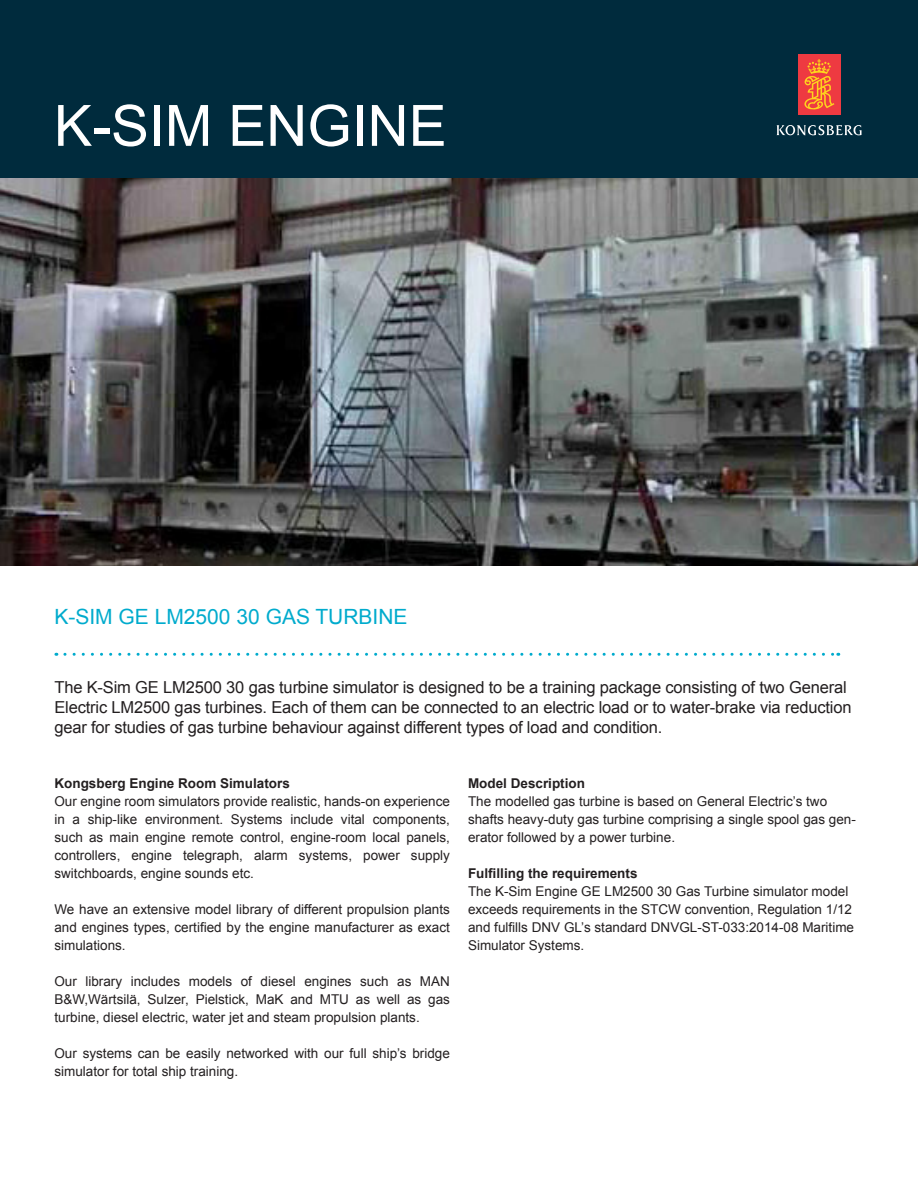
<style>
.page{position:relative;width:918px;height:1188px;background:#fff}
.page>*{position:absolute;margin:0;border:0;box-sizing:border-box;transform-origin:0 0}
.Head_1{font:57px "Arial";color:#fff}
.Head_2{font:21px "Arial";color:#00abcd}
.Ingress{font:16.5px/19.8px "Arial";letter-spacing:-.01em;color:#231f20}
.Body_text{font:13.5px/18px "Arial";color:#231f20;text-align:justify}
.Body_text-2{font:700 13.5px "Arial";color:#231f20}
</style>
<div class="page">
<div style="left:0;top:0;width:918px;height:179px;background:#002b3d"></div>
<div style="left:798px;top:54px;width:43px;height:61px;background:#ee3a41"></div>
<svg style="left:804px;top:59px;width:30px;height:51px"></svg>
<svg style="left:776px;top:125px;width:86px;height:10px"></svg>
<svg style="left:65px;top:653px;width:774px;height:3px"></svg>
<img style="left:0;top:179px;width:918px;height:386px">
<p class="Head_1" style="left:54px;top:88px;width:394px">K-SIM ENGINE</p>
<p class="Head_2" style="left:54px;top:603px;width:355px">K-SIM GE LM2500 30 GAS TURBINE</p>
<p class="Ingress" style="left:54px;top:678px;width:799px">The K-Sim GE LM2500 30 gas turbine simulator is designed to be a training package consisting of two General<br>Electric LM2500 gas turbines. Each of them can be connected to an electric load or to water-brake via reduction gear for studies of gas turbine behaviour against different types of load and condition.</p>
<p class="Body_text-2" style="left:54px;top:774px;width:237px">Kongsberg Engine Room Simulators</p>
<p class="Body_text" style="left:54px;top:792px;width:397px">Our engine room simulators provide realistic, hands-on experience in a ship-like environment. Systems include vital components, such as main engine remote control, engine-room local panels, controllers, engine telegraph, alarm systems, power supply switchboards, engine sounds etc.</p>
<p class="Body_text" style="left:54px;top:900px;width:397px">We have an extensive model library of different propulsion plants and engines types, certified by the engine manufacturer as exact simulations.</p>
<p class="Body_text" style="left:54px;top:972px;width:397px">Our library includes models of diesel engines such as MAN B&amp;W,Wärtsilä, Sulzer, Pielstick, MaK and MTU as well as gas turbine, diesel electric, water jet and steam propulsion plants.</p>
<p class="Body_text" style="left:54px;top:1044px;width:397px">Our systems can be easily networked with our full ship’s bridge simulator for total ship training.</p>
<p class="Body_text-2" style="left:468px;top:774px;width:119px">Model Description</p>
<p class="Body_text" style="left:468px;top:792px;width:389px;text-align:left">The modelled gas turbine is based on General Electric’s two shafts heavy-duty gas turbine comprising a single spool gas gen&shy;erator followed by a power turbine.</p>
<p class="Body_text-2" style="left:468px;top:864px;width:171px">Fulfilling the requirements</p>
<p class="Body_text" style="left:468px;top:882px;width:388px;text-align:left">The K-Sim Engine GE LM2500 30 Gas Turbine simulator model exceeds requirements in the STCW convention, Regulation 1/12 and fulfills DNV GL’s standard DNVGL-ST-033:2014-08 Maritime Simulator Systems.</p>
</div>
